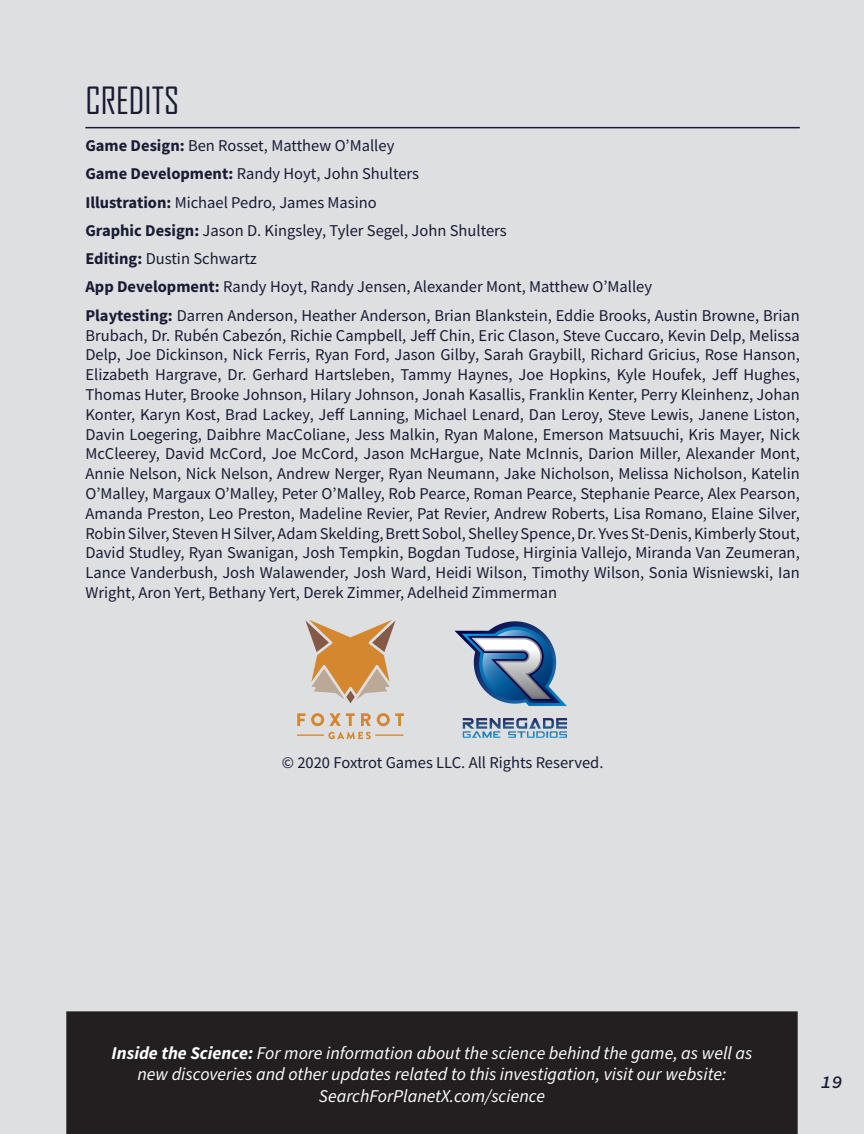
<style>
.page{position:relative;width:864px;height:1134px;background:#dedfe1}
.page>*{position:absolute;margin:0;border:0;box-sizing:border-box;transform-origin:0 0}
.t1{font:36px "Agency FB";color:#181b33}
.t2{font:italic 18px/21.6px "Source Sans Pro";color:#fff;text-align:center}
.t3{font:italic 600 18px "Source Code Pro";color:#181b33}
.t4{font:16.5px/19.8px "Source Sans Pro";color:#181b33}
.s1{font-weight:700}
</style>
<div class="page">
<hr style="left:85px;top:127px;width:715px;height:1px;background:#181b33">
<svg style="left:305px;top:620px;width:91px;height:83px;background:#d0ad88"></svg>
<svg style="left:297px;top:713px;width:107px;height:26px;background:#dbc8b2"></svg>
<svg style="left:474px;top:621px;width:82px;height:83px"></svg>
<svg style="left:463px;top:718px;width:104px;height:20px;background:#8ca3bc"></svg>
<svg style="left:454px;top:631px;width:113px;height:75px;background:#7c98b5"></svg>
<div style="left:66px;top:1011px;width:732px;height:123px;background:#231f20"></div>
<h1 class="t1" style="left:85px;top:80px;width:95px">CREDITS</h1>
<p class="t4" style="left:85px;top:131px;width:716px;line-height:28.3px"><span class="s1">Game Design:</span> Ben Rosset, Matthew O’Malley<br><span class="s1">Game Development:</span> Randy Hoyt, John Shulters<br><span class="s1">Illustration:</span> Michael Pedro, James Masino<br><span class="s1">Graphic Design:</span> Jason D. Kingsley, Tyler Segel, John Shulters<br><span class="s1">Editing:</span> Dustin Schwartz<br><span class="s1">App Development:</span> Randy Hoyt, Randy Jensen, Alexander Mont, Matthew O’Malley<br><span class="s1">Playtesting:</span> Darren Anderson, Heather Anderson, Brian Blankstein, Eddie Brooks, Austin Browne, Brian</p>
<p class="t4" style="left:85px;top:325px;width:716px;text-align:justify">Brubach, Dr. Rubén Cabezón, Richie Campbell, Jeff Chin, Eric Clason, Steve Cuccaro, Kevin Delp, Melissa Delp, Joe Dickinson, Nick Ferris, Ryan Ford, Jason Gilby, Sarah Graybill, Richard Gricius, Rose Hanson, Elizabeth Hargrave, Dr. Gerhard Hartsleben, Tammy Haynes, Joe Hopkins, Kyle Houfek, Jeff Hughes, Thomas Huter, Brooke Johnson, Hilary Johnson, Jonah Kasallis, Franklin Kenter, Perry Kleinhenz, Johan Konter, Karyn Kost, Brad Lackey, Jeff Lanning, Michael Lenard, Dan Leroy, Steve Lewis, Janene Liston, Davin Loegering, Daibhre MacColiane, Jess Malkin, Ryan Malone, Emerson Matsuuchi, Kris Mayer, Nick McCleerey, David McCord, Joe McCord, Jason McHargue, Nate McInnis, Darion Miller, Alexander Mont, Annie Nelson, Nick Nelson, Andrew Nerger, Ryan Neumann, Jake Nicholson, Melissa Nicholson, Katelin O’Malley, Margaux O’Malley, Peter O’Malley, Rob Pearce, Roman Pearce, Stephanie Pearce, Alex Pearson, Amanda Preston, Leo Preston, Madeline Revier, Pat Revier, Andrew Roberts, Lisa Romano, Elaine Silver, Robin Silver, Steven H Silver, Adam Skelding, Brett Sobol, Shelley Spence, Dr. Yves St-Denis, Kimberly Stout, David Studley, Ryan Swanigan, Josh Tempkin, Bogdan Tudose, Hirginia Vallejo, Miranda Van Zeumeran, Lance Vanderbush, Josh Walawender, Josh Ward, Heidi Wilson, Timothy Wilson, Sonia Wisniewski, Ian Wright, Aron Yert, Bethany Yert, Derek Zimmer, Adelheid Zimmerman</p>
<p class="t4" style="left:282px;top:752px;width:323px">© 2020 Foxtrot Games LLC. All Rights Reserved.</p>
<p class="t2" style="left:111px;top:1042px;width:643px"><span class="s1">Inside the Science:</span> For more information about the science behind the game, as well as new discoveries and other updates related to this investigation, visit our website:<br>SearchForPlanetX.com/science</p>
<p class="t3" style="left:821px;top:1069px;width:23px">19</p>
</div>
